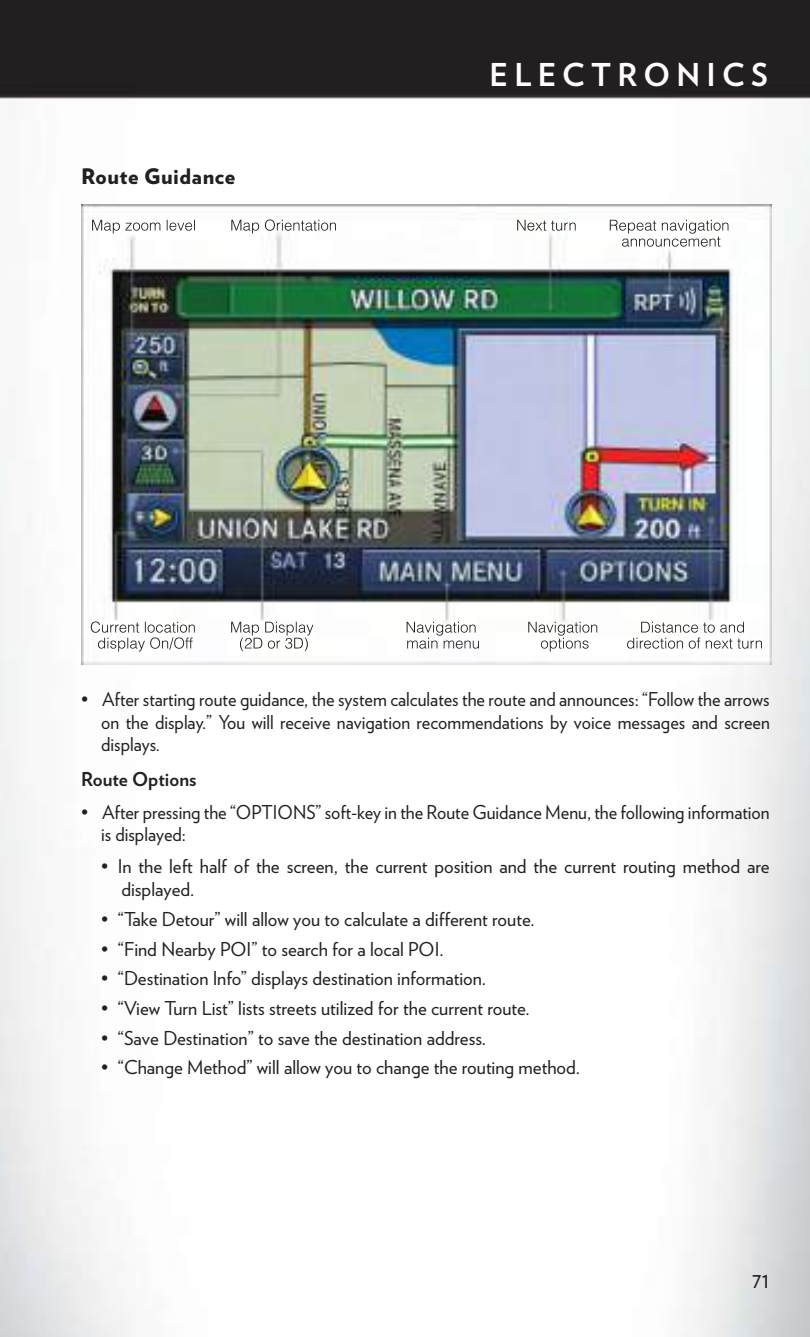
<style>
.page{position:relative;width:810px;height:1337px;background:#fff}
.page>*{position:absolute;margin:0;border:0;box-sizing:border-box;transform-origin:0 0}
.t1{font:700 31.5px "Verlag";letter-spacing:.2em;color:#fff}
.t2{font:22.5px "Verlag";color:#221f1f}
.t3{font:900 21.38px "Verlag";letter-spacing:.025em;color:#221f1f}
.t4{font:19.12px/22.9px "Verlag";color:#221f1f}
.t5{font:700 19.12px "Verlag";color:#221f1f}
</style>
<div class="page">
<img style="left:0;top:0;width:810px;height:1336px">
<img style="left:81px;top:204px;width:690px;height:460px">
<img style="left:92px;top:220px;width:103px;height:13px">
<img style="left:231px;top:219px;width:105px;height:14px">
<img style="left:517px;top:220px;width:59px;height:11px">
<img style="left:610px;top:220px;width:95px;height:14px">
<img style="left:641px;top:622px;width:103px;height:10px">
<img style="left:627px;top:637px;width:125px;height:11px">
<img style="left:528px;top:622px;width:69px;height:29px">
<img style="left:407px;top:622px;width:69px;height:26px">
<img style="left:91px;top:621px;width:104px;height:27px">
<img style="left:231px;top:622px;width:82px;height:29px">
<p class="t3" style="left:81px;top:169px;width:156px">Route Guidance</p>
<h1 class="t1" style="left:489px;top:63px;width:280px">ELECTRONICS</h1>
<p class="t4" style="left:101px;top:689px;width:670px;text-align:justify;text-indent:-20px">• After starting route guidance, the system calculates the route and announces: “Follow the arrows on the display.” You will receive navigation recommendations by voice messages and screen displays.</p>
<p class="t5" style="left:81px;top:772px;width:117px">Route Options</p>
<p class="t4" style="left:101px;top:802px;width:670px;text-indent:-20px">• After pressing the “OPTIONS” soft-key in the Route Guidance Menu, the following information is displayed:</p>
<p class="t4" style="left:121px;top:857px;width:650px;text-indent:-20px">• In the left half of the screen, the current position and the current routing method are displayed.</p>
<p class="t4" style="left:101px;top:909px;width:435px">• “Take Detour” will allow you to calculate a different route.</p>
<p class="t4" style="left:101px;top:939px;width:344px">• “Find Nearby POI” to search for a local POI.</p>
<p class="t4" style="left:101px;top:969px;width:386px">• “Destination Info” displays destination information.</p>
<p class="t4" style="left:101px;top:998px;width:430px">• “View Turn List” lists streets utilized for the current route.</p>
<p class="t4" style="left:101px;top:1028px;width:386px">• “Save Destination” to save the destination address.</p>
<p class="t4" style="left:101px;top:1057px;width:480px">• “Change Method” will allow you to change the routing method.</p>
<p class="t2" style="left:752px;top:1271px;width:19px">71</p>
</div>
